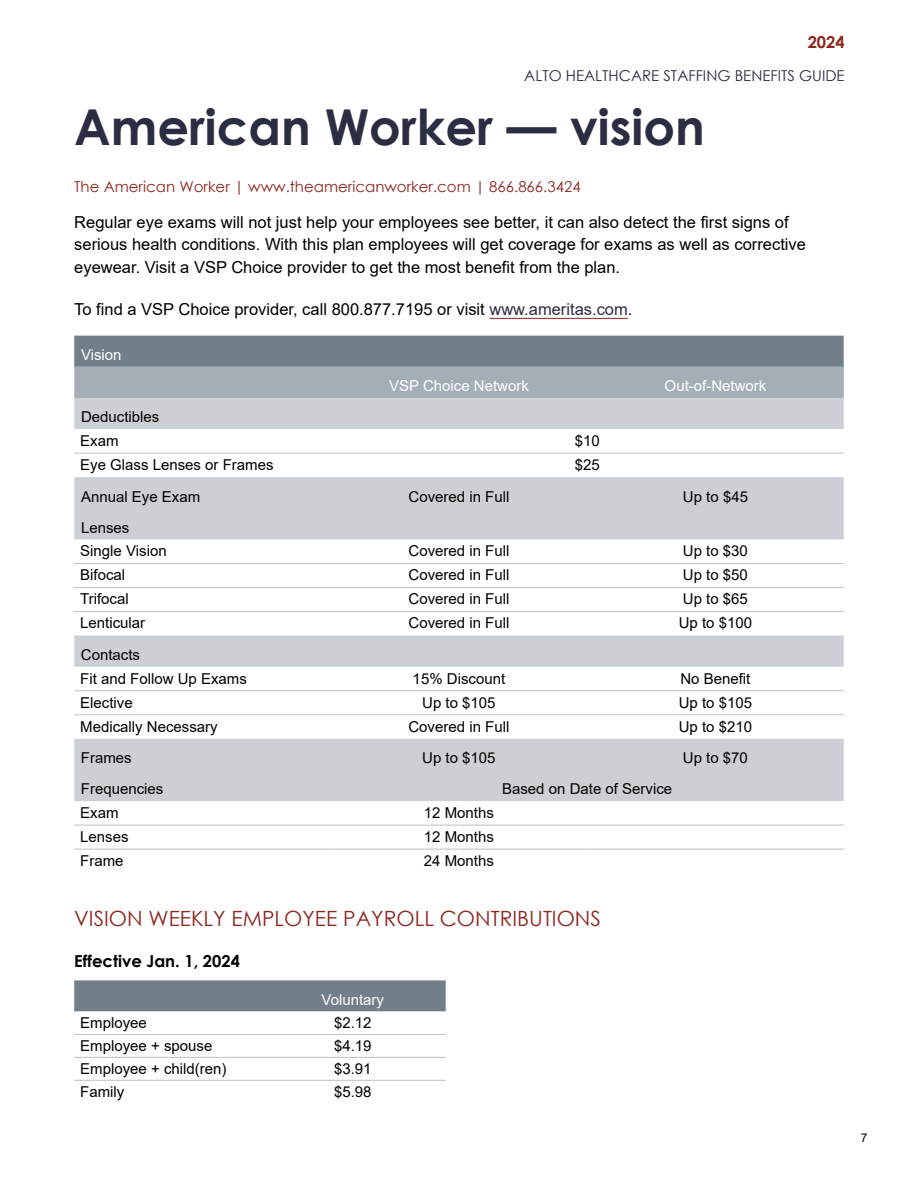
<style>
.page{position:relative;width:918px;height:1188px;background:#fff}
.page>*{position:absolute;margin:0;border:0;box-sizing:border-box;transform-origin:0 0}
.t1{font:700 49.5px "Century Gothic";color:#2b2d42}
.t2{font:21px "Century Gothic";color:#8c271e}
.t3{font:16.5px/22.5px "Arial";color:#000}
.t4{font:700 16.5px "Century Gothic";color:#000}
.t5{font:700 16.5px "Century Gothic";color:#8c271e}
.t6{font:15px/23.7px "Arial";color:#000}
.t7{font:15px "Century Gothic";color:#8c271e}
.t8{font:15px "Arial";color:#fff}
.t9{font:15px "Century Gothic";color:#2b2d42}
.t10{font:12px "Arial";color:#000}
.s1{color:#2b2d42}
</style>
<div class="page">
<hr style="left:489px;top:318px;width:139px;height:1px;background:#8c271e">
<svg style="left:74px;top:336px;width:770px;height:62px;background:#8c96a1"></svg>
<svg style="left:74px;top:398px;width:770px;height:403px"></svg>
<hr style="left:74px;top:453px;width:257px;height:1px;background:#c1c7cc">
<hr style="left:331px;top:453px;width:256px;height:1px;background:#c1c7cc">
<hr style="left:587px;top:453px;width:257px;height:1px;background:#c1c7cc">
<hr style="left:74px;top:563px;width:257px;height:1px;background:#c1c7cc">
<hr style="left:331px;top:563px;width:256px;height:1px;background:#c1c7cc">
<hr style="left:587px;top:563px;width:257px;height:1px;background:#c1c7cc">
<hr style="left:74px;top:587px;width:257px;height:1px;background:#c1c7cc">
<hr style="left:331px;top:587px;width:256px;height:1px;background:#c1c7cc">
<hr style="left:587px;top:587px;width:257px;height:1px;background:#c1c7cc">
<hr style="left:74px;top:611px;width:257px;height:1px;background:#c1c7cc">
<hr style="left:331px;top:611px;width:256px;height:1px;background:#c1c7cc">
<hr style="left:587px;top:611px;width:257px;height:1px;background:#c1c7cc">
<hr style="left:74px;top:690px;width:257px;height:1px;background:#c1c7cc">
<hr style="left:331px;top:690px;width:256px;height:1px;background:#c1c7cc">
<hr style="left:587px;top:690px;width:257px;height:1px;background:#c1c7cc">
<hr style="left:74px;top:714px;width:257px;height:1px;background:#c1c7cc">
<hr style="left:331px;top:714px;width:256px;height:1px;background:#c1c7cc">
<hr style="left:587px;top:714px;width:257px;height:1px;background:#c1c7cc">
<hr style="left:74px;top:825px;width:257px;height:1px;background:#c1c7cc">
<hr style="left:331px;top:825px;width:256px;height:1px;background:#c1c7cc">
<hr style="left:587px;top:825px;width:257px;height:1px;background:#c1c7cc">
<hr style="left:74px;top:849px;width:257px;height:1px;background:#c1c7cc">
<hr style="left:331px;top:849px;width:256px;height:1px;background:#c1c7cc">
<hr style="left:587px;top:849px;width:257px;height:1px;background:#c1c7cc">
<svg style="left:74px;top:980px;width:372px;height:100px"></svg>
<hr style="left:74px;top:1034px;width:186px;height:1px;background:#c1c7cc">
<hr style="left:260px;top:1034px;width:186px;height:1px;background:#c1c7cc">
<hr style="left:74px;top:1057px;width:186px;height:1px;background:#c1c7cc">
<hr style="left:260px;top:1057px;width:186px;height:1px;background:#c1c7cc">
<hr style="left:74px;top:1080px;width:186px;height:1px;background:#c1c7cc">
<hr style="left:260px;top:1080px;width:186px;height:1px;background:#c1c7cc">
<p class="t5" style="left:808px;top:30px;width:38px">2024</p>
<p class="t9" style="left:524px;top:65px;width:322px">ALTO HEALTHCARE STAFFING BENEFITS GUIDE</p>
<h1 class="t1" style="left:74px;top:90px;width:632px">American Worker — vision</h1>
<p class="t7" style="left:74px;top:176px;width:508px">The American Worker | www.theamericanworker.com | 866.866.3424</p>
<p class="t3" style="left:74px;top:210px;width:733px">Regular eye exams will not just help your employees see better, it can also detect the first signs of serious health conditions. With this plan employees will get coverage for exams as well as corrective eyewear. Visit a VSP Choice provider to get the most benefit from the plan.</p>
<p class="t3" style="left:74px;top:298px;width:560px">To find a VSP Choice provider, call 800.877.7195 or visit <span class="s1">www.ameritas.com</span>.</p>
<p class="t8" style="left:81px;top:344px;width:42px">Vision</p>
<p class="t8" style="left:389px;top:376px;width:141px">VSP Choice Network</p>
<p class="t8" style="left:665px;top:376px;width:103px">Out-of-Network</p>
<p class="t6" style="left:80px;top:405px;width:81px">Deductibles<br>Exam</p>
<p class="t6" style="left:575px;top:429px;width:27px">$10</p>
<p class="t6" style="left:80px;top:453px;width:195px">Eye Glass Lenses or Frames</p>
<p class="t6" style="left:575px;top:453px;width:27px">$25</p>
<p class="t6" style="left:81px;top:484px;width:121px">Annual Eye Exam</p>
<p class="t6" style="left:409px;top:484px;width:102px">Covered in Full</p>
<p class="t6" style="left:683px;top:484px;width:67px">Up to $45</p>
<p class="t6" style="left:80px;top:516px;width:88px">Lenses<br>Single Vision</p>
<p class="t6" style="left:409px;top:539px;width:102px">Covered in Full</p>
<p class="t6" style="left:683px;top:539px;width:67px">Up to $30</p>
<p class="t6" style="left:80px;top:563px;width:47px">Bifocal</p>
<p class="t6" style="left:409px;top:563px;width:102px">Covered in Full</p>
<p class="t6" style="left:683px;top:563px;width:67px">Up to $50</p>
<p class="t6" style="left:80px;top:587px;width:50px">Trifocal</p>
<p class="t6" style="left:409px;top:587px;width:102px">Covered in Full</p>
<p class="t6" style="left:683px;top:587px;width:67px">Up to $65</p>
<p class="t6" style="left:80px;top:611px;width:67px">Lenticular</p>
<p class="t6" style="left:409px;top:611px;width:102px">Covered in Full</p>
<p class="t6" style="left:679px;top:611px;width:75px">Up to $100</p>
<p class="t6" style="left:80px;top:643px;width:168px">Contacts<br>Fit and Follow Up Exams</p>
<p class="t6" style="left:413px;top:666px;width:94px">15% Discount</p>
<p class="t6" style="left:680px;top:666px;width:72px">No Benefit</p>
<p class="t6" style="left:80px;top:690px;width:54px">Elective</p>
<p class="t6" style="left:422px;top:690px;width:75px">Up to $105</p>
<p class="t6" style="left:679px;top:690px;width:75px">Up to $105</p>
<p class="t6" style="left:80px;top:714px;width:139px">Medically Necessary</p>
<p class="t6" style="left:408px;top:714px;width:102px">Covered in Full</p>
<p class="t6" style="left:679px;top:714px;width:75px">Up to $210</p>
<p class="t6" style="left:81px;top:746px;width:52px">Frames</p>
<p class="t6" style="left:422px;top:746px;width:75px">Up to $105</p>
<p class="t6" style="left:683px;top:746px;width:67px">Up to $70</p>
<p class="t6" style="left:81px;top:777px;width:84px">Frequencies</p>
<p class="t6" style="left:502px;top:777px;width:172px">Based on Date of Service</p>
<p class="t6" style="left:80px;top:801px;width:40px">Exam</p>
<p class="t6" style="left:424px;top:801px;width:72px">12 Months</p>
<p class="t6" style="left:80px;top:825px;width:50px">Lenses</p>
<p class="t6" style="left:424px;top:825px;width:72px">12 Months</p>
<p class="t6" style="left:80px;top:849px;width:45px">Frame</p>
<p class="t6" style="left:424px;top:849px;width:72px">24 Months</p>
<h2 class="t2" style="left:74px;top:903px;width:528px">VISION WEEKLY EMPLOYEE PAYROLL CONTRIBUTIONS</h2>
<p class="t4" style="left:74px;top:948px;width:167px">Effective Jan. 1, 2024</p>
<p class="t8" style="left:322px;top:989px;width:64px">Voluntary</p>
<p class="t6" style="left:80px;top:1011px;width:68px">Employee</p>
<p class="t6" style="left:334px;top:1011px;width:39px">$2.12</p>
<p class="t6" style="left:80px;top:1034px;width:134px">Employee + spouse</p>
<p class="t6" style="left:334px;top:1034px;width:39px">$4.19</p>
<p class="t6" style="left:80px;top:1057px;width:148px">Employee + child(ren)</p>
<p class="t6" style="left:334px;top:1057px;width:39px">$3.91</p>
<p class="t6" style="left:80px;top:1080px;width:46px">Family</p>
<p class="t6" style="left:334px;top:1080px;width:39px">$5.98</p>
<p class="t10" style="left:861px;top:1129px;width:8px">7</p>
</div>
